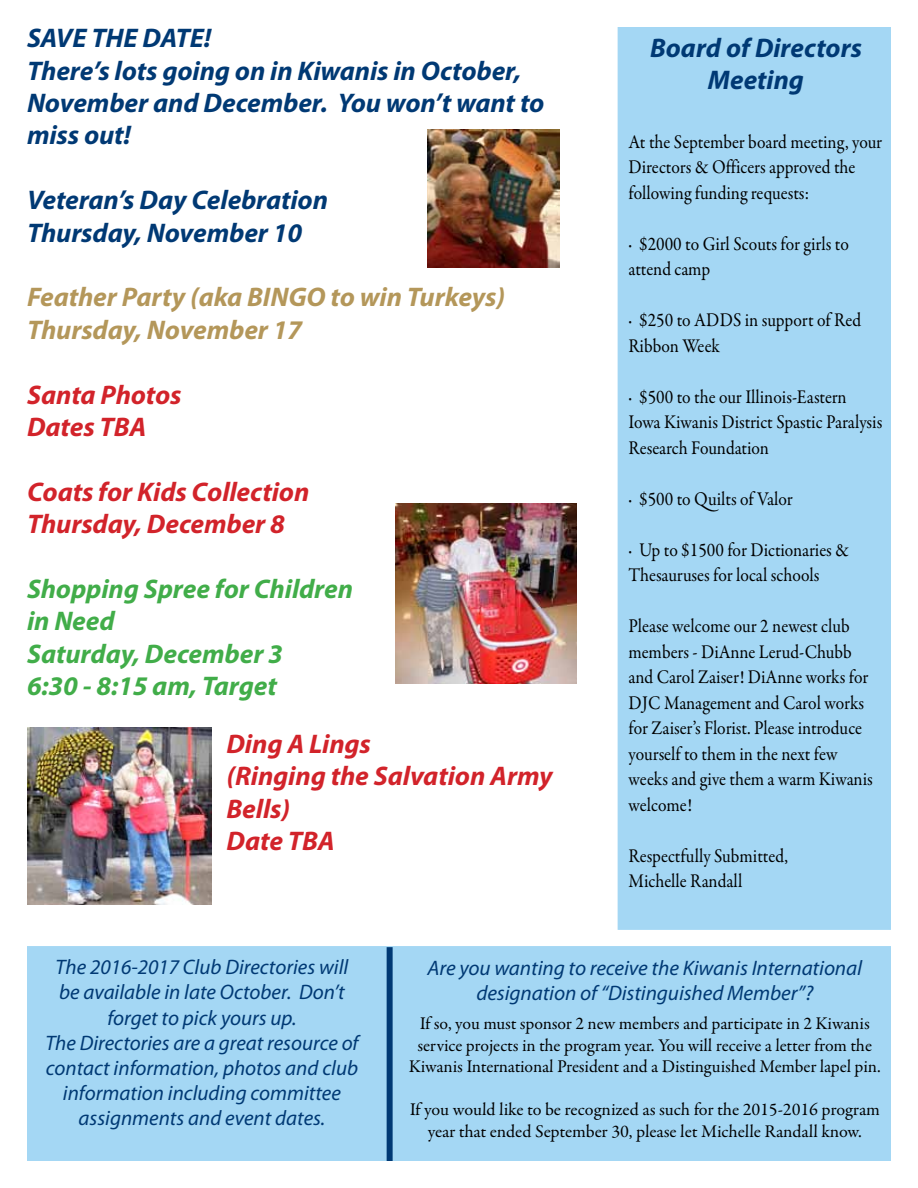
<style>
.page{position:relative;width:918px;height:1188px;background:#fff}
.page>*{position:absolute;margin:0;border:0;box-sizing:border-box;transform-origin:0 0}
.t1{font:italic 700 27px/32.4px "Myriad Pro";color:#003974}
.t2{font:italic 700 27px/32.4px "Myriad Pro";color:#d2232a}
.t3{font:italic 700 27px/32.4px "Myriad Pro";color:#41ad49}
.t4{font:italic 700 27px/32.4px "Myriad Pro";color:#b4975a}
.t5{font:italic 21px/25.2px "Myriad Pro";color:#003974;text-align:center}
.t6{font:19.5px/25.5px "Garamond Premr Pro";color:#000;scale:.9 1}
.t7{font:18px/21.6px "Garamond Premr Pro";color:#000;text-align:center}
</style>
<div class="page">
<div style="left:618px;top:27px;width:273px;height:903px;background:#a4d7f4"></div>
<img style="left:395px;top:503px;width:182px;height:181px">
<img style="left:27px;top:728px;width:185px;height:176px">
<img style="left:428px;top:130px;width:132px;height:138px">
<div style="left:27px;top:946px;width:864px;height:215px;background:#a4d7f4"></div>
<div style="left:387px;top:947px;width:6px;height:214px;background:#003974"></div>
<h1 class="t1" style="left:27px;top:21px;width:519px">SAVE THE DATE!<br>There’s lots going on in Kiwanis in October,<br>November and December. You won’t want to miss out!</h1>
<h1 class="t1" style="left:27px;top:183px;width:303px">Veteran’s Day Celebration<br>Thursday, November 10</h1>
<h1 class="t4" style="left:27px;top:280px;width:479px">Feather Party (aka BINGO to win Turkeys)<br>Thursday, November 17</h1>
<h1 class="t2" style="left:27px;top:378px;width:156px">Santa Photos<br>Dates TBA</h1>
<h1 class="t2" style="left:27px;top:475px;width:284px">Coats for Kids Collection<br>Thursday, December 8</h1>
<h1 class="t3" style="left:27px;top:572px;width:328px">Shopping Spree for Children in Need<br>Saturday, December 3<br>6:30 - 8:15 am, Target</h1>
<h1 class="t2" style="left:227px;top:727px;width:328px">Ding A Lings<br>(Ringing the Salvation Army<br>Bells)<br>Date TBA</h1>
<h1 class="t1" style="left:650px;top:31px;width:213px;text-align:center">Board of Directors<br>Meeting</h1>
<p class="t6" style="left:629px;top:129px;width:283px">At the September board meeting, your<br>Directors &amp; Officers approved the following funding requests:</p>
<p class="t6" style="left:629px;top:231px;width:246px">· $2000 to Girl Scouts for girls to attend camp</p>
<p class="t6" style="left:629px;top:308px;width:260px">· $250 to ADDS in support of Red<br>Ribbon Week</p>
<p class="t6" style="left:629px;top:384px;width:283px">· $500 to the our Illinois-Eastern<br>Iowa Kiwanis District Spastic Paralysis<br>Research Foundation</p>
<p class="t6" style="left:629px;top:486px;width:184px">· $500 to Quilts of Valor</p>
<p class="t6" style="left:629px;top:537px;width:246px">· Up to $1500 for Dictionaries &amp;<br>Thesauruses for local schools</p>
<p class="t6" style="left:629px;top:614px;width:273px">Please welcome our 2 newest club members - DiAnne Lerud-Chubb and Carol Zaiser! DiAnne works for<br>DJC Management and Carol works for Zaiser’s Florist. Please introduce yourself to them in the next few weeks and give them a warm Kiwanis welcome!</p>
<p class="t6" style="left:629px;top:843px;width:179px">Respectfully Submitted,<br>Michelle Randall</p>
<p class="t5" style="left:45px;top:954px;width:315px">The 2016-2017 Club Directories will be available in late October. Don’t forget to pick yours up.<br>The Directories are a great resource of contact information, photos and club information including committee assignments and event dates.</p>
<p class="t5" style="left:428px;top:955px;width:436px">Are you wanting to receive the Kiwanis International designation of “Distinguished Member”?</p>
<p class="t7" style="left:409px;top:1013px;width:474px">If so, you must sponsor 2 new members and participate in 2 Kiwanis service projects in the program year. You will receive a letter from the<br>Kiwanis International President and a Distinguished Member lapel pin.</p>
<p class="t7" style="left:410px;top:1099px;width:472px">If you would like to be recognized as such for the 2015-2016 program year that ended September 30, please let Michelle Randall know.</p>
</div>
